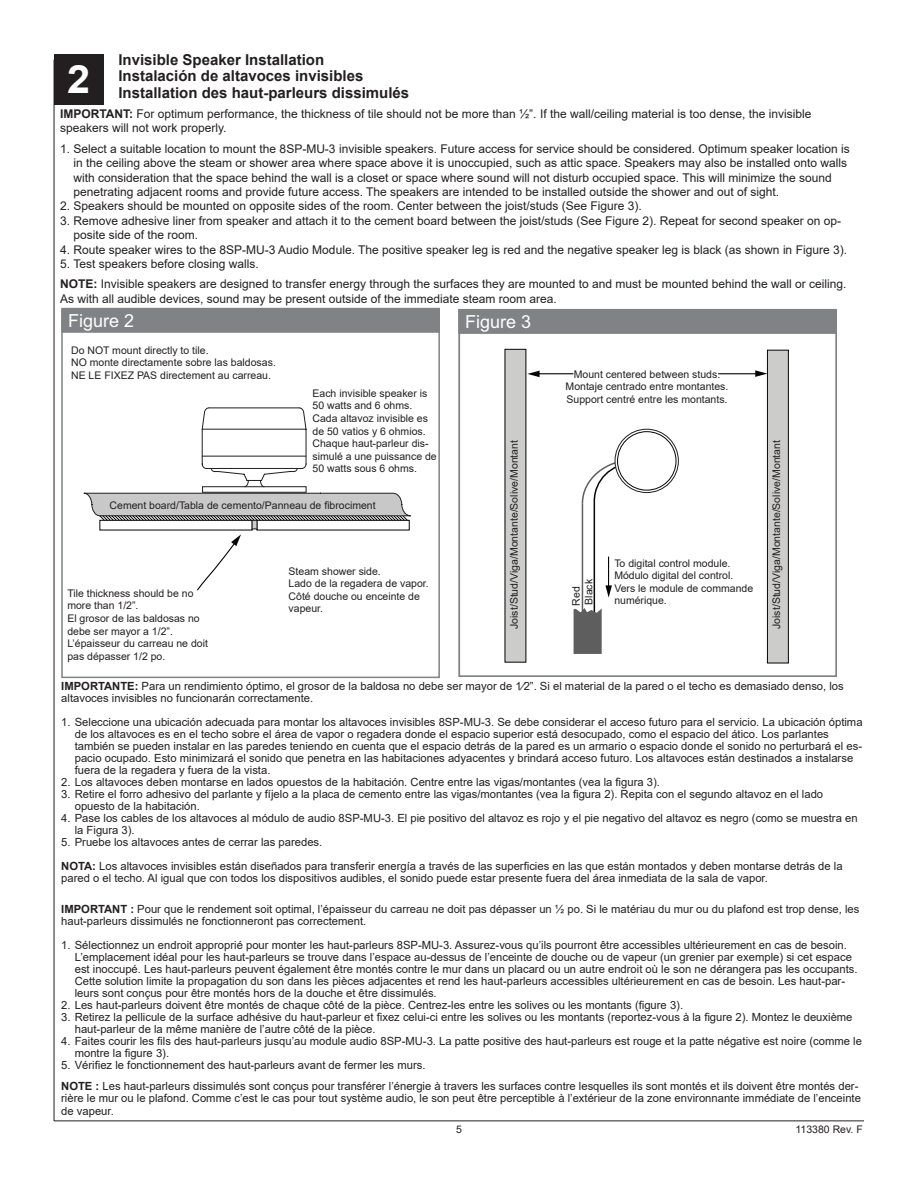
<style>
.page{position:relative;width:918px;height:1188px;background:#fff}
.page>*{position:absolute;margin:0;border:0;box-sizing:border-box;transform-origin:0 0}
.t1{font:700 39px "Arial";color:#fff;scale:1.06 1}
.t2{font:18px "Arial";color:#fff}
.t3{font:700 15px/16.5px "Arial";color:#231f20}
.t4{font:12px/14.4px "Arial";color:#231f20}
.t5{font:11.25px/12px "Arial";color:#231f20}
.t6{font:10.5px/12.6px "Arial";color:#231f20}
.s1{font-weight:700}
</style>
<div class="page">
<hr style="left:54px;top:1120px;width:810px;height:1px;background:#231f20">
<div style="left:54px;top:54px;width:50px;height:50px;background:#231f20"></div>
<hr style="left:54px;top:60px;width:1px;height:1061px;background:#231f20">
<div style="left:62px;top:309px;width:377px;height:23px;background:#808385"></div>
<div style="left:61px;top:308px;width:379px;height:25px;border:2px solid #808385"></div>
<div style="left:61px;top:309px;width:379px;height:369px;border:2px solid #808385"></div>
<svg style="left:83px;top:407px;width:328px;height:184px"></svg>
<svg style="left:458px;top:334px;width:379px;height:343px"></svg>
<div style="left:459px;top:310px;width:377px;height:23px;background:#808385"></div>
<div style="left:458px;top:309px;width:379px;height:25px;border:2px solid #808385"></div>
<h1 class="t1" style="left:67px;top:52px;width:23px">2</h1>
<h3 class="t3" style="left:118px;top:52px;width:292px">Invisible Speaker Installation<br>Instalación de altavoces invisibles<br>Installation des haut-parleurs dissimulés</h3>
<p class="t4" style="left:60px;top:106px;width:753px"><span class="s1">IMPORTANT:</span> For optimum performance, the thickness of tile should not be more than ½”. If the wall/ceiling material is too dense, the invisible speakers will not work properly.</p>
<p class="t4" style="left:74px;top:141px;width:778px;text-indent:-14px">1. Select a suitable location to mount the 8SP-MU-3 invisible speakers. Future access for service should be considered. Optimum speaker location is in the ceiling above the steam or shower area where space above it is unoccupied, such as attic space. Speakers may also be installed onto walls with consideration that the space behind the wall is a closet or space where sound will not disturb occupied space. This will minimize the sound penetrating adjacent rooms and provide future access. The speakers are intended to be installed outside the shower and out of sight.</p>
<p class="t4" style="left:60px;top:199px;width:583px">2. Speakers should be mounted on opposite sides of the room. Center between the joist/studs (See Figure 3).</p>
<p class="t4" style="left:74px;top:213px;width:769px;text-indent:-14px">3. Remove adhesive liner from speaker and attach it to the cement board between the joist/studs (See Figure 2). Repeat for second speaker on op&shy;posite side of the room.</p>
<p class="t4" style="left:60px;top:242px;width:788px">4. Route speaker wires to the 8SP-MU-3 Audio Module. The positive speaker leg is red and the negative speaker leg is black (as shown in Figure 3).</p>
<p class="t4" style="left:60px;top:253px;width:788px;line-height:20.4px">5. Test speakers before closing walls.<br><span class="s1">NOTE:</span> Invisible speakers are designed to transfer energy through the surfaces they are mounted to and must be mounted behind the wall or ceiling.</p>
<p class="t4" style="left:60px;top:291px;width:498px">As with all audible devices, sound may be present outside of the immediate steam room area.</p>
<h2 class="t2" style="left:68px;top:308px;width:68px">Figure 2</h2>
<p class="t6" style="left:71px;top:344px;width:206px">Do NOT mount directly to tile.<br>NO monte directamente sobre las baldosas.<br>NE LE FIXEZ PAS directement au carreau.</p>
<h2 class="t2" style="left:465px;top:309px;width:68px">Figure 3</h2>
<p class="t6" style="left:566px;top:368px;width:164px;text-align:center">Mount centered between studs.<br>Montaje centrado entre montantes.<br>Support centré entre les montants.</p>
<p class="t6" style="left:313px;top:387px;width:126px">Each invisible speaker is<br>50 watts and 6 ohms.<br>Cada altavoz invisible es de 50 vatios y 6 ohmios.<br>Chaque haut-parleur dis&shy;simulé a une puissance de<br>50 watts sous 6 ohms.</p>
<p class="t6" style="left:110px;top:499px;width:268px">Cement board/Tabla de cemento/Panneau de fibrociment</p>
<p class="t6" style="left:508px;top:629px;width:190px;rotate:-90deg">Joist/Stud/Viga/Montante/Solive/Montant</p>
<p class="t6" style="left:770px;top:629px;width:190px;rotate:-90deg">Joist/Stud/Viga/Montante/Solive/Montant</p>
<p class="t6" style="left:614px;top:557px;width:140px">To digital control module.<br>Módulo digital del control.<br>Vers le module de commande numérique.</p>
<p class="t6" style="left:289px;top:565px;width:142px">Steam shower side.<br>Lado de la regadera de vapor.<br>Côté douche ou enceinte de vapeur.</p>
<p class="t6" style="left:569px;top:606px;width:28px;rotate:-90deg">Red<br>Black</p>
<p class="t6" style="left:67px;top:587px;width:142px">Tile thickness should be no more than 1/2”.<br>El grosor de las baldosas no debe ser mayor a 1/2”.<br>L’épaisseur du carreau ne doit pas dépasser 1/2 po.</p>
<p class="t5" style="left:61px;top:679px;width:784px"><span class="s1">IMPORTANTE:</span> Para un rendimiento óptimo, el grosor de la baldosa no debe ser mayor de 1⁄2”. Si el material de la pared o el techo es demasiado denso, los altavoces invisibles no funcionarán correctamente.</p>
<p class="t5" style="left:75px;top:715px;width:789px;text-indent:-13px">1. Seleccione una ubicación adecuada para montar los altavoces invisibles 8SP-MU-3. Se debe considerar el acceso futuro para el servicio. La ubicación óptima de los altavoces es en el techo sobre el área de vapor o regadera donde el espacio superior está desocupado, como el espacio del ático. Los parlantes también se pueden instalar en las paredes teniendo en cuenta que el espacio detrás de la pared es un armario o espacio donde el sonido no perturbará el es&shy;pacio ocupado. Esto minimizará el sonido que penetra en las habitaciones adyacentes y brindará acceso futuro. Los altavoces están destinados a instalarse fuera de la regadera y fuera de la vista.</p>
<p class="t5" style="left:61px;top:776px;width:600px">2. Los altavoces deben montarse en lados opuestos de la habitación. Centre entre las vigas/montantes (vea la figura 3).</p>
<p class="t5" style="left:75px;top:788px;width:750px;text-indent:-14px">3. Retire el forro adhesivo del parlante y fíjelo a la placa de cemento entre las vigas/montantes (vea la figura 2). Repita con el segundo altavoz en el lado opuesto de la habitación.</p>
<p class="t5" style="left:75px;top:812px;width:784px;text-indent:-14px">4. Pase los cables de los altavoces al módulo de audio 8SP-MU-3. El pie positivo del altavoz es rojo y el pie negativo del altavoz es negro (como se muestra en la Figura 3).</p>
<p class="t5" style="left:61px;top:830px;width:783px;line-height:24px">5. Pruebe los altavoces antes de cerrar las paredes.<br><span class="s1">NOTA:</span> Los altavoces invisibles están diseñados para transferir energía a través de las superficies en las que están montados y deben montarse detrás de la</p>
<p class="t5" style="left:61px;top:872px;width:708px">pared o el techo. Al igual que con todos los dispositivos audibles, el sonido puede estar presente fuera del área inmediata de la sala de vapor.</p>
<p class="t5" style="left:61px;top:903px;width:800px"><span class="s1">IMPORTANT :</span> Pour que le rendement soit optimal, l’épaisseur du carreau ne doit pas dépasser un ½ po. Si le matériau du mur ou du plafond est trop dense, les haut-parleurs dissimulés ne fonctionneront pas correctement.</p>
<p class="t5" style="left:75px;top:939px;width:784px;text-indent:-14px">1. Sélectionnez un endroit approprié pour monter les haut-parleurs 8SP-MU-3. Assurez-vous qu’ils pourront être accessibles ultérieurement en cas de besoin.<br>L’emplacement idéal pour les haut-parleurs se trouve dans l’espace au-dessus de l’enceinte de douche ou de vapeur (un grenier par exemple) si cet espace est inoccupé. Les haut-parleurs peuvent également être montés contre le mur dans un placard ou un autre endroit où le son ne dérangera pas les occupants.<br>Cette solution limite la propagation du son dans les pièces adjacentes et rend les haut-parleurs accessibles ultérieurement en cas de besoin. Les haut-par&shy;leurs sont conçus pour être montés hors de la douche et être dissimulés.</p>
<p class="t5" style="left:61px;top:999px;width:623px">2. Les haut-parleurs doivent être montés de chaque côté de la pièce. Centrez-les entre les solives ou les montants (figure 3).</p>
<p class="t5" style="left:75px;top:1011px;width:779px;text-indent:-14px">3. Retirez la pellicule de la surface adhésive du haut-parleur et fixez celui-ci entre les solives ou les montants (reportez-vous à la figure 2). Montez le deuxième haut-parleur de la même manière de l’autre côté de la pièce.</p>
<p class="t5" style="left:75px;top:1035px;width:789px;text-indent:-14px">4. Faites courir les fils des haut-parleurs jusqu’au module audio 8SP-MU-3. La patte positive des haut-parleurs est rouge et la patte négative est noire (comme le montre la figure 3).</p>
<p class="t5" style="left:61px;top:1054px;width:799px;line-height:21px">5. Vérifiez le fonctionnement des haut-parleurs avant de fermer les murs.<br><span class="s1">NOTE :</span> Les haut-parleurs dissimulés sont conçus pour transférer l’énergie à travers les surfaces contre lesquelles ils sont montés et ils doivent être montés der-</p>
<p class="t5" style="left:61px;top:1091px;width:801px;line-height:13.5px">rière le mur ou le plafond. Comme c’est le cas pour tout système audio, le son peut être perceptible à l’extérieur de la zone environnante immédiate de l’enceinte de vapeur.</p>
<p class="t6" style="left:456px;top:1123px;width:7px">5</p>
<p class="t6" style="left:796px;top:1123px;width:69px">113380 Rev. F</p>
</div>
